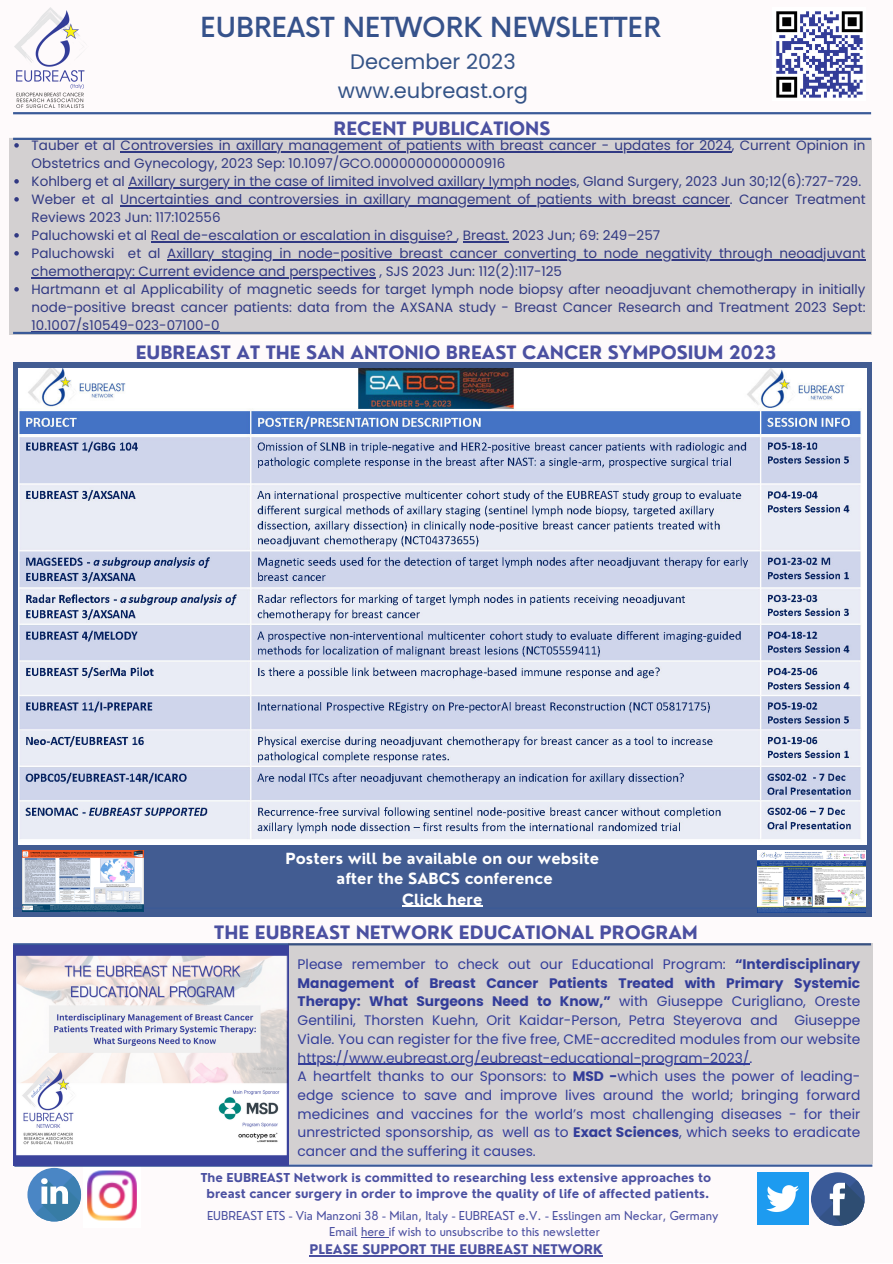
<style>
.page{position:relative;width:893px;height:1264px;background:#fff}
.page>*{position:absolute;margin:0;border:0;box-sizing:border-box;transform-origin:0 0}
.t1{font:500 27px "Now";color:#36528b}
.t2{font:21px "Poppins";color:#345387}
.t3{font:700 18px "Nourd";color:#4b50a1}
.t4{font:700 15px "Nourd";color:#fff}
.t5{font:13.8px/18.8px "Poppins";color:#333d99;text-align:justify}
.t6{font:13.5px/18px "Poppins";color:#333d99}
.t7{font:700 12.9px "Nourd";color:#4b50a1}
.t8{font:700 12px "Nourd";color:#4b50a1}
.t9{font:12px "Nourd";color:#4b50a1}
.s1{font-weight:700}
</style>
<div class="page">
<div style="left:0;top:0;width:892px;height:1262px;background:#fefafb"></div>
<svg style="left:810px;top:1172px;width:54px;height:53px"></svg>
<svg style="left:818px;top:1180px;width:47px;height:46px"></svg>
<svg style="left:27px;top:1167px;width:54px;height:54px"></svg>
<svg style="left:35px;top:1175px;width:47px;height:47px"></svg>
<img style="left:757px;top:1172px;width:51px;height:51px">
<hr style="left:13px;top:112px;width:858px;height:2px;background:#3a5a98">
<div style="left:13px;top:362px;width:858px;height:554px;background:#425c92"></div>
<img style="left:83px;top:1166px;width:58px;height:55px">
<hr style="left:13px;top:907px;width:858px;height:1px;background:#3a5a98">
<hr style="left:13px;top:943px;width:858px;height:2px;background:#3a5a98">
<img style="left:757px;top:851px;width:108px;height:61px">
<div style="left:10px;top:137px;width:861px;height:197px;background:#d3d0d1"></div>
<hr style="left:14px;top:1164px;width:858px;height:2px;background:#3a5a98">
<hr style="left:13px;top:138px;width:858px;height:2px;background:#3a5a98">
<div style="left:288px;top:943px;width:584px;height:220px;background:#d3d0d1"></div>
<img style="left:13px;top:945px;width:275px;height:220px">
<img style="left:776px;top:11px;width:87px;height:87px">
<img style="left:14px;top:7px;width:71px;height:100px">
<img style="left:19px;top:369px;width:847px;height:475px">
<img style="left:22px;top:851px;width:122px;height:60px">
<svg style="left:361px;top:1237px;width:27px;height:1px"></svg>
<hr style="left:309px;top:1255px;width:294px;height:1px;background:#4b50a1">
<hr style="left:297px;top:1063px;width:452px;height:1px;background:#333d99">
<hr style="left:402px;top:905px;width:80px;height:1px;background:#fff">
<hr style="left:13px;top:332px;width:858px;height:2px;background:#3a5a98">
<p class="t1" style="left:200px;top:13px;width:462px">EUBREAST NETWORK NEWSLETTER</p>
<p class="t2" style="left:350px;top:47px;width:167px">December 2023</p>
<p class="t2" style="left:338px;top:76px;width:191px">www.eubreast.org</p>
<p class="t3" style="left:333px;top:117px;width:218px">RECENT PUBLICATIONS</p>
<p class="t6" style="left:32px;top:136px;width:835px">Tauber et al Controversies in axillary management of patients with breast cancer - updates for 2024, Current Opinion in<br>Obstetrics and Gynecology, 2023 Sep: 10.1097/GCO.0000000000000916</p>
<p class="t6" style="left:32px;top:172px;width:831px">Kohlberg et al Axillary surgery in the case of limited involved axillary lymph nodes, Gland Surgery, 2023 Jun 30;12(6):727-729.</p>
<p class="t6" style="left:32px;top:190px;width:835px">Weber et al Uncertainties and controversies in axillary management of patients with breast cancer. Cancer Treatment<br>Reviews 2023 Jun: 117:102556</p>
<p class="t6" style="left:32px;top:226px;width:630px">Paluchowski et al Real de-escalation or escalation in disguise? , Breast. 2023 Jun; 69: 249–257</p>
<p class="t6" style="left:32px;top:244px;width:835px">Paluchowski et al Axillary staging in node-positive breast cancer converting to node negativity through neoadjuvant chemotherapy: Current evidence and perspectives , SJS 2023 Jun: 112(2):117-125</p>
<p class="t6" style="left:32px;top:280px;width:835px;text-align:justify">Hartmann et al Applicability of magnetic seeds for target lymph node biopsy after neoadjuvant chemotherapy in initially node-positive breast cancer patients: data from the AXSANA study - Breast Cancer Research and Treatment 2023 Sept:<br>10.1007/s10549-023-07100-0</p>
<p class="t3" style="left:136px;top:341px;width:642px">EUBREAST AT THE SAN ANTONIO BREAST CANCER SYMPOSIUM 2023</p>
<p class="t4" style="left:285px;top:849px;width:315px">Posters will be available on our website</p>
<p class="t4" style="left:336px;top:869px;width:217px">after the SABCS conference</p>
<p class="t4" style="left:402px;top:889px;width:82px">Click here</p>
<p class="t3" style="left:214px;top:921px;width:485px">THE EUBREAST NETWORK EDUCATIONAL PROGRAM</p>
<p class="t5" style="left:297px;top:954px;width:564px">Please remember to check out our Educational Program: <span class="s1">“Interdisciplinary Management of Breast Cancer Patients Treated with Primary Systemic Therapy: What Surgeons Need to Know,”</span> with Giuseppe Curigliano, Oreste Gentilini, Thorsten Kuehn, Orit Kaidar-Person, Petra Steyerova and Giuseppe Viale. You can register for the five free, CME-accredited modules from our website https://www.eubreast.org/eubreast-educational-program-2023/.</p>
<p class="t5" style="left:297px;top:1067px;width:564px">A heartfelt thanks to our Sponsors: to <span class="s1">MSD -</span>which uses the power of leading&shy;edge science to save and improve lives around the world; bringing forward medicines and vaccines for the world’s most challenging diseases - for their unrestricted sponsorship, as well as to <span class="s1">Exact Sciences</span>, which seeks to eradicate cancer and the suffering it causes.</p>
<p class="t8" style="left:201px;top:1170px;width:512px">The EUBREAST Network is committed to researching less extensive approaches to</p>
<p class="t8" style="left:206px;top:1186px;width:504px">breast cancer surgery in order to improve the quality of life of affected patients.</p>
<p class="t9" style="left:207px;top:1208px;width:513px">EUBREAST ETS - Via Manzoni 38 - Milan, Italy - EUBREAST e.V. - Esslingen am Neckar, Germany</p>
<p class="t9" style="left:329px;top:1224px;width:272px">Email here if wish to unsubscribe to this newsletter</p>
<p class="t7" style="left:309px;top:1241px;width:294px">PLEASE SUPPORT THE EUBREAST NETWORK</p>
</div>
